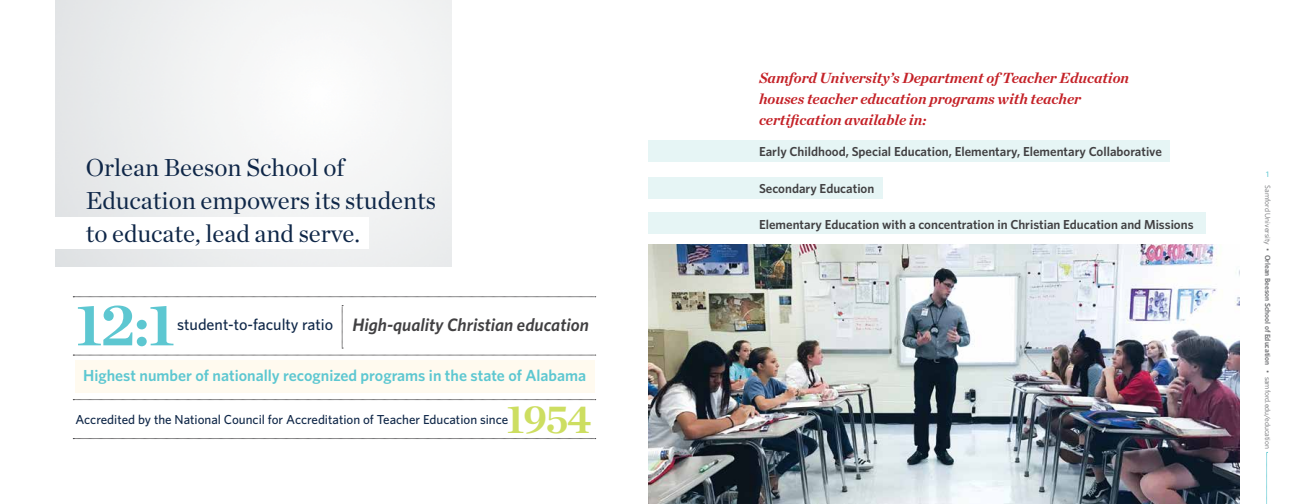
<style>
.page{position:relative;width:1296px;height:504px;background:#fff}
.page>*{position:absolute;margin:0;border:0;box-sizing:border-box;transform-origin:0 0}
.t1{font:700 60.5px "Chronicle Deck";color:#5dc7d1}
.t2{font:700 40.9px "Chronicle Deck";color:#cdde61}
.t3{font:25px/33px "Chronicle Deck";color:#0f2748}
.t4{font:italic 600 18px "Whitney";color:#414042}
.t5{font:600 16px "Whitney";color:#5dc7d1}
.t6{font:italic 700 15px/21px "Chronicle Deck";color:#c42127}
.t7{font:600 13px "Whitney";color:#414042}
.t8{font:500 13px "Whitney";color:#0f2748}
.t9{font:500 8px "Whitney";color:#5dc7d1}
.t10{font:7.5px "Whitney";color:#6d6e71}
.s1{font-weight:500;font-style:normal;font-size:16px;color:#0f2748}
.s2{font-weight:600}
</style>
<div class="page">
<svg style="left:1266px;top:452px;width:2px;height:52px"></svg>
<div style="left:648px;top:140px;width:521px;height:22px;background:#e6f5f5"></div>
<div style="left:648px;top:178px;width:235px;height:21px;background:#e6f5f5"></div>
<div style="left:648px;top:213px;width:558px;height:21px;background:#e6f5f5"></div>
<img style="left:648px;top:244px;width:592px;height:260px">
<div style="left:76px;top:361px;width:519px;height:32px;background:#fffaef"></div>
<svg style="left:73px;top:297px;width:523px;height:1px"></svg>
<svg style="left:73px;top:355px;width:523px;height:1px"></svg>
<svg style="left:73px;top:399px;width:523px;height:1px"></svg>
<svg style="left:73px;top:438px;width:523px;height:1px"></svg>
<svg style="left:342px;top:305px;width:1px;height:44px"></svg>
<h3 class="t3" style="left:86px;top:149px;width:352px">Orlean Beeson School of<br>Education empowers its students to educate, lead and serve.</h3>
<h1 class="t1" style="left:76px;top:276px;width:101px">12:1</h1>
<h3 class="t4" style="left:177px;top:313px;width:413px"><span class="s1">student-to-faculty ratio</span> High-quality Christian education</h3>
<p class="t5" style="left:83px;top:365px;width:505px">Highest number of nationally recognized programs in the state of Alabama</p>
<p class="t8" style="left:75px;top:411px;width:434px">Accredited by the National Council for Accreditation of Teacher Education since</p>
<h2 class="t2" style="left:506px;top:386px;width:87px">1954</h2>
<p class="t6" style="left:759px;top:66px;width:372px">Samford University’s Department of Teacher Education houses teacher education programs with teacher certification available in:</p>
<p class="t7" style="left:759px;top:143px;width:404px">Early Childhood, Special Education, Elementary, Elementary Collaborative</p>
<p class="t7" style="left:759px;top:180px;width:117px">Secondary Education</p>
<p class="t7" style="left:759px;top:216px;width:436px">Elementary Education with a concentration in Christian Education and Missions</p>
<p class="t9" style="left:1266px;top:169px;width:4px">1</p>
<p class="t10" style="left:1273px;top:185px;width:265px;rotate:90deg">Samford University • <span class="s2">Orlean Beeson School of Education</span> • samford.edu/education</p>
</div>
